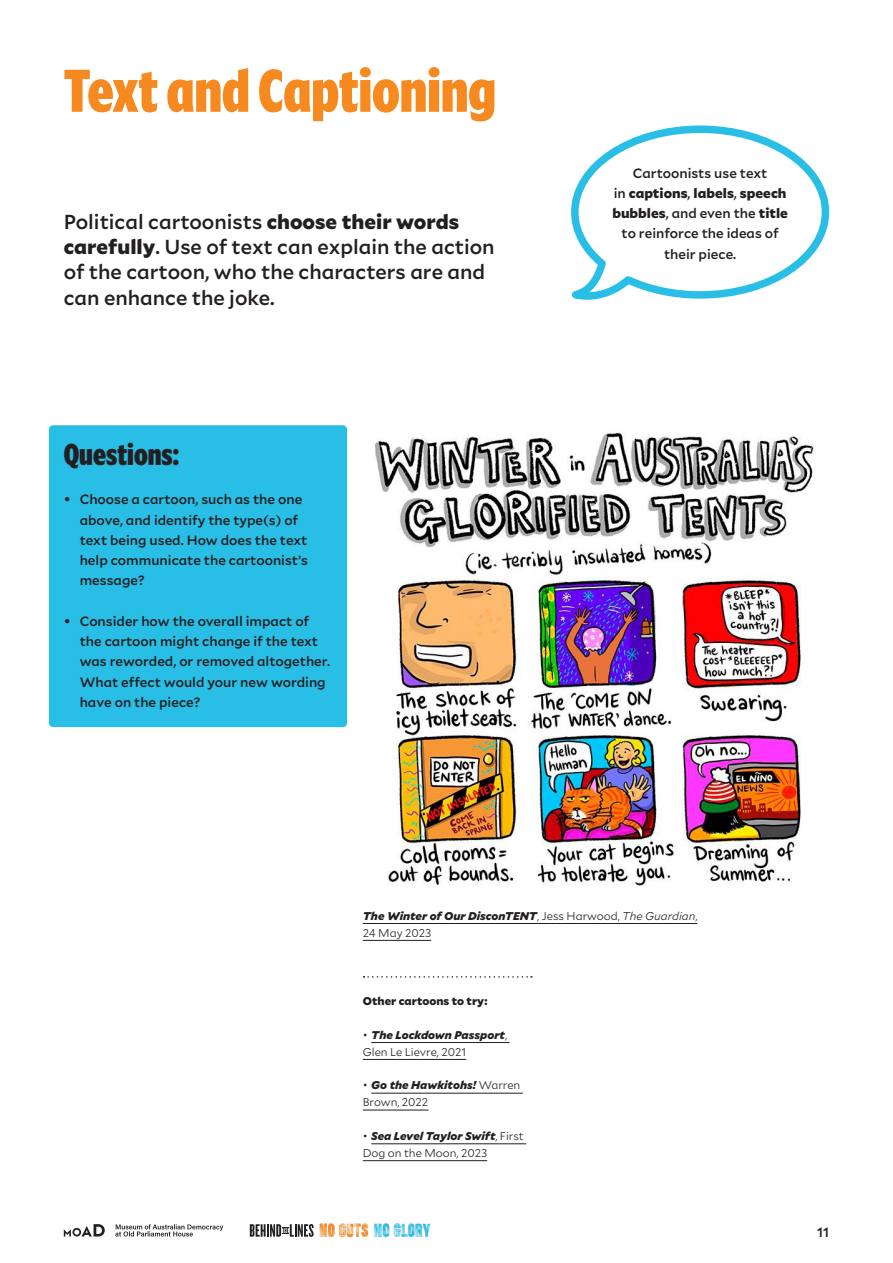
<style>
.page{position:relative;width:893px;height:1263px;background:#fff}
.page>*{position:absolute;margin:0;border:0;box-sizing:border-box;transform-origin:0 0}
.t1{font:900 60px "Mallory X Condensed";color:#f6891f}
.t2{font:900 30px "Mallory X Condensed";color:#231f20}
.t3{font:500 20.25px/25.3px "Mallory";color:#231f20}
.t4{font:500 13.5px/20.2px "Mallory";color:#231f20}
.t5{font:300 11.25px/16.8px "Mallory";color:#231f20}
.t6{font:italic 900 11.25px/16.8px "Mallory";color:#231f20}
.t7{font:900 11.25px "Mallory";color:#231f20}
.s1{font-weight:900}
.s2{font-weight:300;font-style:normal}
.s3{font-weight:300}
.s4{font-weight:900;font-style:italic}
</style>
<div class="page">
<svg style="left:64px;top:1224px;width:41px;height:12px"></svg>
<svg style="left:115px;top:1224px;width:108px;height:12px"></svg>
<svg style="left:250px;top:1224px;width:64px;height:13px"></svg>
<img style="left:319px;top:1223px;width:112px;height:15px">
<div style="left:49px;top:425px;width:298px;height:302px;background:#29bee6;border-radius:4px"></div>
<hr style="left:363px;top:923px;width:334px;height:1px;background:#231f20">
<hr style="left:363px;top:940px;width:68px;height:1px;background:#231f20">
<img style="left:374px;top:433px;width:440px;height:453px">
<hr style="left:371px;top:1042px;width:138px;height:1px;background:#231f20">
<hr style="left:363px;top:1059px;width:103px;height:1px;background:#231f20">
<hr style="left:371px;top:1093px;width:152px;height:1px;background:#231f20">
<hr style="left:363px;top:1110px;width:65px;height:1px;background:#231f20">
<hr style="left:371px;top:1143px;width:155px;height:1px;background:#231f20">
<hr style="left:363px;top:1160px;width:124px;height:1px;background:#231f20">
<svg style="left:363px;top:976px;width:169px;height:2px"></svg>
<svg style="left:571px;top:125px;width:259px;height:175px"></svg>
<h1 class="t1" style="left:64px;top:48px;width:434px">Text and Captioning</h1>
<h3 class="t3" style="left:64px;top:208px;width:432px">Political cartoonists <span class="s1">choose their words carefully</span>. Use of text can explain the action of the cartoon, who the characters are and can enhance the joke.</h3>
<h2 class="t2" style="left:64px;top:433px;width:117px">Questions:</h2>
<p class="t4" style="left:80px;top:489px;width:230px;text-indent:-16px">• Choose a cartoon, such as the one above, and identify the type(s) of text being used. How does the text help communicate the cartoonist’s message?</p>
<p class="t4" style="left:80px;top:610px;width:252px;text-indent:-16px">• Consider how the overall impact of the cartoon might change if the text was reworded, or removed altogether.<br>What effect would your new wording have on the piece?</p>
<p class="t4" style="left:612px;top:162px;width:177px;text-align:center">Cartoonists use text<br>in <span class="s1">captions</span>, <span class="s1">labels</span>, <span class="s1">speech bubbles</span>, and even the <span class="s1">title </span>to reinforce the ideas of their piece.</p>
<p class="t6" style="left:363px;top:906px;width:336px">The Winter of Our DisconTENT<span class="s2">, Jess Harwood,</span> <span class="s3">The Guardian</span><span class="s2">,<br>24 May 2023</span></p>
<p class="t7" style="left:363px;top:992px;width:126px">Other cartoons to try:</p>
<p class="t5" style="left:363px;top:1026px;width:146px">• <span class="s4">The Lockdown Passport</span>,<br>Glen Le Lievre, 2021</p>
<p class="t5" style="left:363px;top:1076px;width:159px">• <span class="s4">Go the Hawkitohs!</span> Warren<br>Brown, 2022</p>
<p class="t5" style="left:363px;top:1127px;width:162px">• <span class="s4">Sea Level Taylor Swift</span>, First<br>Dog on the Moon, 2023</p>
<p class="t4" style="left:817px;top:1221px;width:13px">11</p>
</div>
